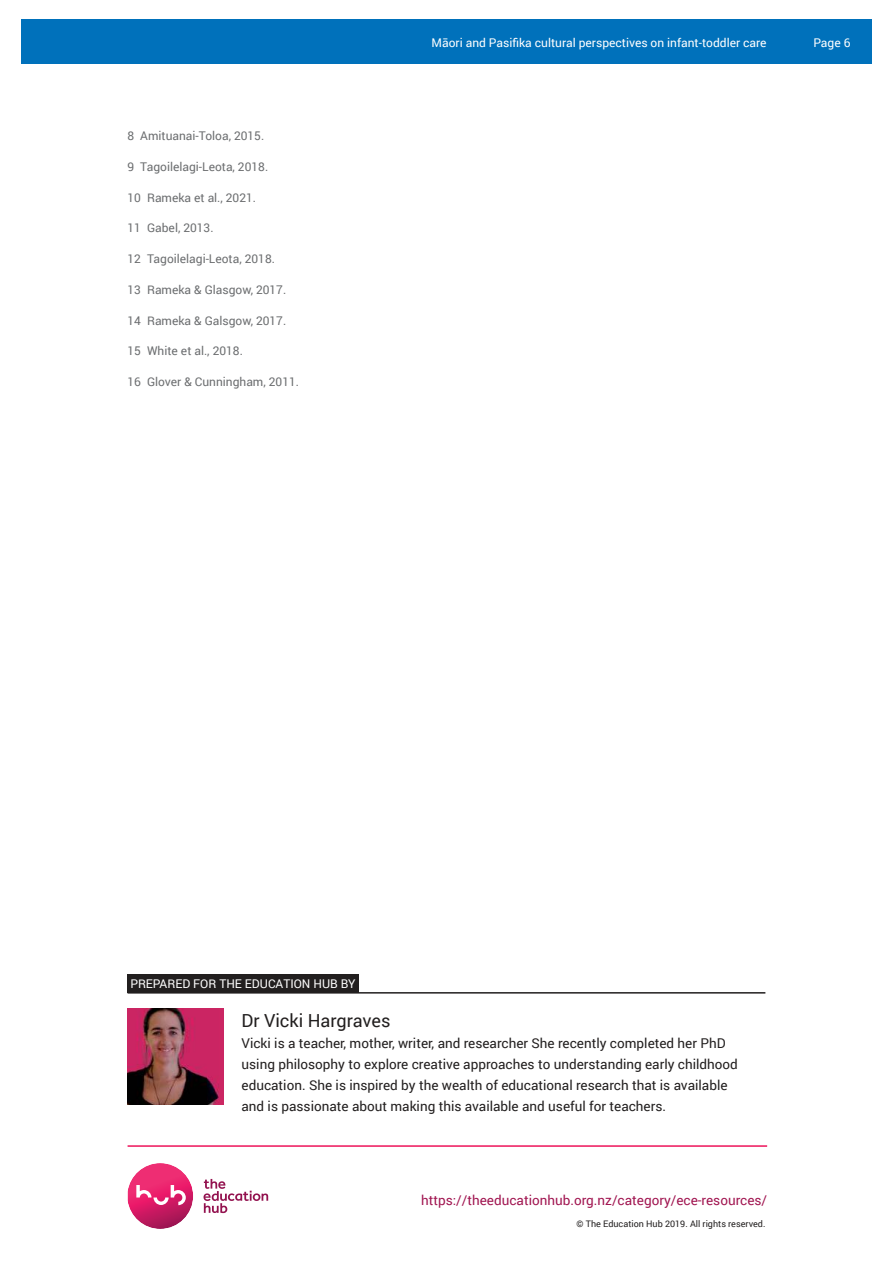
<style>
.page{position:relative;width:893px;height:1263px;background:#fff}
.page>*{position:absolute;margin:0;border:0;box-sizing:border-box;transform-origin:0 0}
.t1{font:18px "Roboto";color:#221f1f}
.t2{font:13.5px/21px "Roboto";color:#221f1f}
.t3{font:13.5px "Roboto";color:#a11651}
.t4{font:12px "Roboto";color:#6c6e70}
.t5{font:12px "Roboto";color:#fff}
.t6{font:9px "Roboto";color:#221f1f}
</style>
<div class="page">
<img style="left:128px;top:1163px;width:65px;height:66px">
<svg style="left:136px;top:1185px;width:50px;height:20px"></svg>
<svg style="left:204px;top:1179px;width:64px;height:34px"></svg>
<hr style="left:128px;top:1145px;width:639px;height:2px;background:#ed135a">
<div style="left:21px;top:19px;width:851px;height:45px;background:#0071bb"></div>
<div style="left:128px;top:974px;width:231px;height:19px;background:#221f1f"></div>
<hr style="left:128px;top:992px;width:637px;height:1px;background:#221f1f">
<img style="left:128px;top:1008px;width:96px;height:96px">
<p class="t4" style="left:128px;top:131px;width:138px">8 Amituanai-Toloa, 2015.</p>
<p class="t4" style="left:128px;top:161px;width:142px">9 Tagoilelagi-Leota, 2018.</p>
<p class="t4" style="left:128px;top:192px;width:130px">10 Rameka et al., 2021.</p>
<p class="t4" style="left:128px;top:223px;width:88px">11 Gabel, 2013.</p>
<p class="t4" style="left:128px;top:254px;width:149px">12 Tagoilelagi-Leota, 2018.</p>
<p class="t4" style="left:128px;top:284px;width:160px">13 Rameka &amp; Glasgow, 2017.</p>
<p class="t4" style="left:128px;top:315px;width:160px">14 Rameka &amp; Galsgow, 2017.</p>
<p class="t4" style="left:128px;top:346px;width:117px">15 White et al., 2018.</p>
<p class="t4" style="left:128px;top:377px;width:173px">16 Glover &amp; Cunningham, 2011.</p>
<p class="t5" style="left:432px;top:34px;width:336px">Māori and Pasifika cultural perspectives on infant-toddler care</p>
<p class="t5" style="left:813px;top:37px;width:39px">Page 6</p>
<p class="t5" style="left:130px;top:978px;width:227px">PREPARED FOR THE EDUCATION HUB BY</p>
<h1 class="t1" style="left:242px;top:1013px;width:150px">Dr Vicki Hargraves</h1>
<p class="t2" style="left:242px;top:1034px;width:498px">Vicki is a teacher, mother, writer, and researcher She recently completed her PhD using philosophy to explore creative approaches to understanding early childhood education. She is inspired by the wealth of educational research that is available and is passionate about making this available and useful for teachers.</p>
<p class="t3" style="left:421px;top:1194px;width:348px">https://theeducationhub.org.nz/category/ece-resources/</p>
<p class="t6" style="left:577px;top:1220px;width:190px">© The Education Hub 2019. All rights reserved.</p>
</div>
